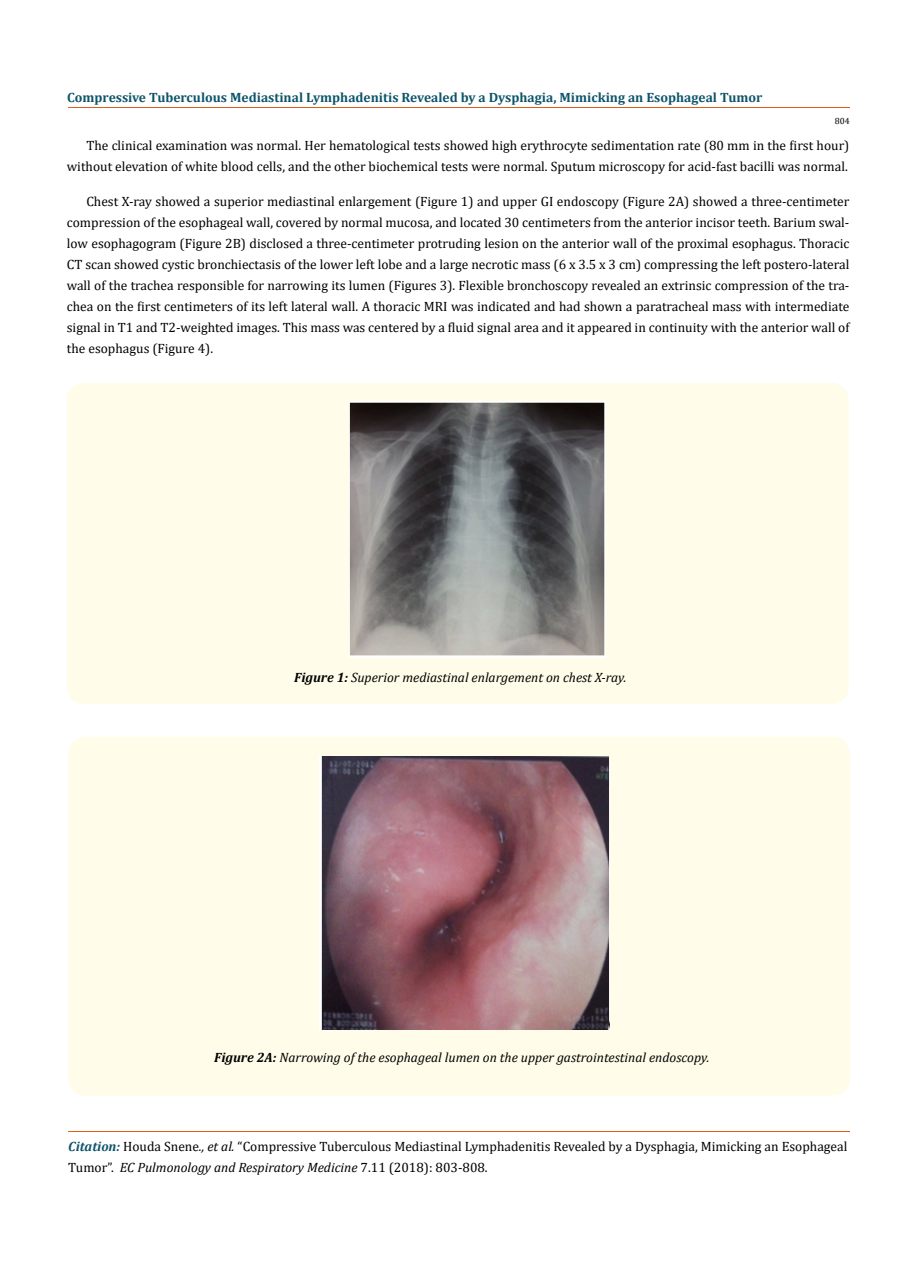
<style>
.page{position:relative;width:917px;height:1262px;background:#fff}
.page>*{position:absolute;margin:0;border:0;box-sizing:border-box;transform-origin:0 0}
.t1{font:13.5px/21px "Cambria";color:#000}
.t2{font:italic 13.5px "Cambria";color:#000}
.t3{font:700 13.5px "Cambria";color:#0e546a}
.t4{font:9px "Cambria";color:#000}
.s1{font-weight:700}
.s2{font-weight:700;font-style:italic;color:#0e546a}
.s3{font-style:italic}
</style>
<div class="page">
<hr style="left:68px;top:108px;width:781px;height:1px;background:#e05d1a">
<hr style="left:68px;top:1131px;width:781px;height:1px;background:#e05d1a">
<div style="left:67px;top:382px;width:781px;height:322px;background:#fffde9;border-radius:18px"></div>
<img style="left:349px;top:402px;width:256px;height:255px">
<div style="left:68px;top:736px;width:782px;height:359px;background:#fffde9;border-radius:18px"></div>
<img style="left:319px;top:756px;width:290px;height:273px">
<p class="t3" style="left:67px;top:88px;width:696px">Compressive Tuberculous Mediastinal Lymphadenitis Revealed by a Dysphagia, Mimicking an Esophageal Tumor</p>
<p class="t1" style="left:67px;top:135px;width:784px;text-align:right">The clinical examination was normal. Her hematological tests showed high erythrocyte sedimentation rate (80 mm in the first hour) without elevation of white blood cells, and the other biochemical tests were normal. Sputum microscopy for acid-fast bacilli was normal.</p>
<p class="t1" style="left:67px;top:191px;width:784px;text-align:justify;text-indent:19px">Chest X-ray showed a superior mediastinal enlargement (Figure 1) and upper GI endoscopy (Figure 2A) showed a three-centimeter compression of the esophageal wall, covered by normal mucosa, and located 30 centimeters from the anterior incisor teeth. Barium swal&shy;low esophagogram (Figure 2B) disclosed a three-centimeter protruding lesion on the anterior wall of the proximal esophagus. Thoracic CT scan showed cystic bronchiectasis of the lower left lobe and a large necrotic mass (6 x 3.5 x 3 cm) compressing the left postero-lateral wall of the trachea responsible for narrowing its lumen (Figures 3). Flexible bronchoscopy revealed an extrinsic compression of the tra&shy;chea on the first centimeters of its left lateral wall. A thoracic MRI was indicated and had shown a paratracheal mass with intermediate signal in T1 and T2-weighted images. This mass was centered by a fluid signal area and it appeared in continuity with the anterior wall of the esophagus (Figure 4).</p>
<p class="t4" style="left:834px;top:116px;width:16px">804</p>
<p class="t2" style="left:294px;top:667px;width:334px"><span class="s1">Figure 1:</span> Superior mediastinal enlargement on chest X-ray.</p>
<p class="t2" style="left:214px;top:1047px;width:497px"><span class="s1">Figure 2A:</span> Narrowing of the esophageal lumen on the upper gastrointestinal endoscopy.</p>
<p class="t1" style="left:68px;top:1135px;width:780px"><span class="s2">Citation:</span> Houda Snene<span class="s3">., et al.</span> “Compressive Tuberculous Mediastinal Lymphadenitis Revealed by a Dysphagia, Mimicking an Esophageal<br>Tumor”. <span class="s3">EC Pulmonology and Respiratory Medicine</span> 7.11 (2018): 803-808.</p>
</div>
